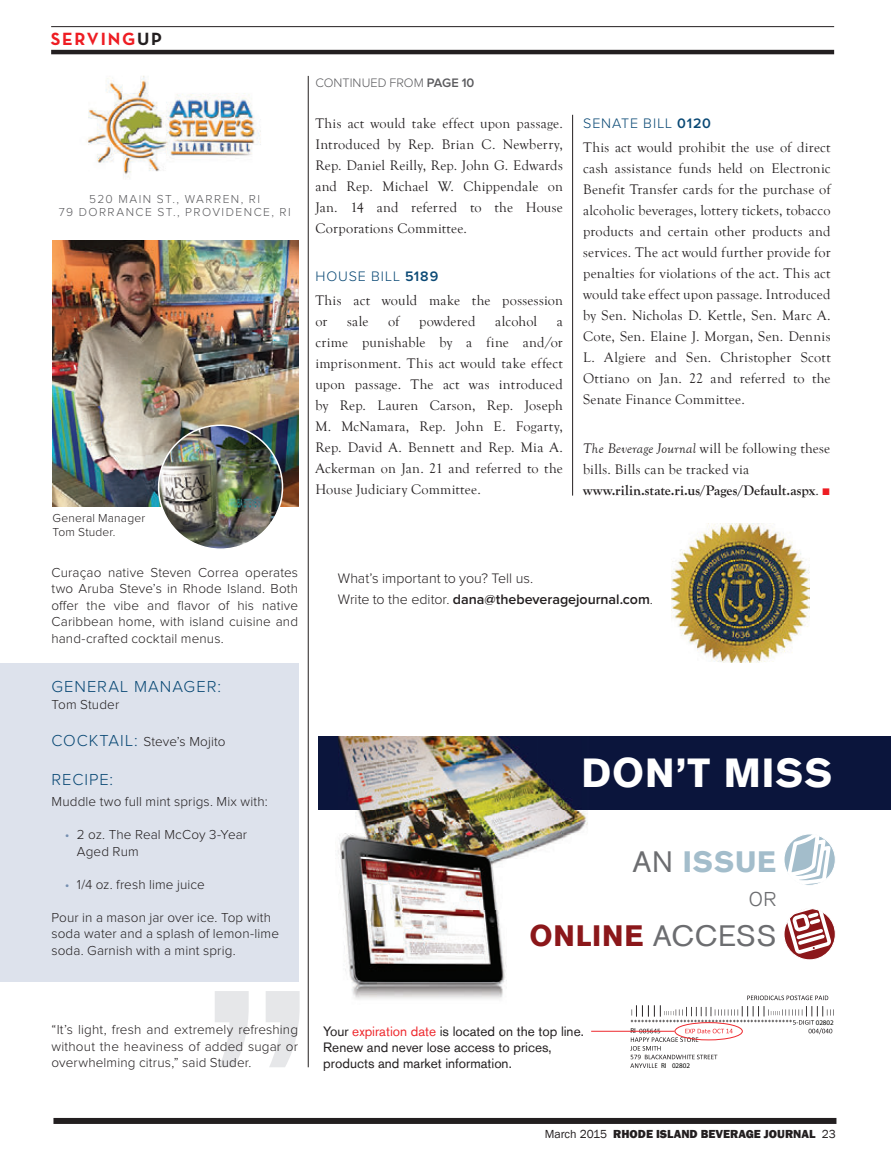
<style>
.page{position:relative;width:891px;height:1175px;background:#fff}
.page>*{position:absolute;margin:0;border:0;box-sizing:border-box;transform-origin:0 0}
.t1{font:700 40.5px "Akzidenz Grotesk Std";letter-spacing:.025em;color:#fff}
.t2{font:700 29.4px "Akzidenz Grotesk Std";letter-spacing:.03em;color:#8b171a}
.t3{font:700 29.4px "Akzidenz Grotesk Std";letter-spacing:.03em;color:#a3bdcb}
.t4{font:300 19.95px "Akzidenz Grotesk Std";color:#6c6d70}
.t5{font:700 18px "Neutra Text";letter-spacing:.1em;color:#ee1d23}
.t6{font:300 16.5px "Proxima Nova";letter-spacing:.065em;color:#0a4975}
.t7{font:14.25px/21px "Goudy Old Style T";letter-spacing:.02em;color:#231f20;text-align:justify}
.t8{font:300 14.25px/21px "Proxima Nova";color:#231f20}
.t9{font:300 13.5px/16.5px "Proxima Nova";letter-spacing:.01em;color:#231f20;text-align:justify}
.t10{font:13.5px/16.2px "Akzidenz Grotesk Std";color:#231f20}
.t11{font:300 12.75px "Proxima Nova";color:#5b5b5e}
.t12{font:300 12px/13.5px "Proxima Nova";letter-spacing:.125em;color:#5b5b5e;text-align:center}
.t13{font:800 12px "Franklin Gothic";color:#231f20}
.t14{font:300 12px/13.5px "Proxima Nova";letter-spacing:.015em;color:#231f20}
.t15{font:7.05px "Myriad Pro";color:#040503}
.s1{color:#231f20}
.s2{font-size:16.5px;color:#0a4975}
.s3{color:#748fb1}
.s4{font-weight:600}
.s5{font-family:"Proxima Nova";font-weight:300;color:#0a4975}
.s6{font-family:"Proxima Nova";font-weight:600;color:#0a4975}
.s7{font-style:italic}
.s8{font-weight:700}
.s9{font-family:"Arial";color:#ee1d23}
.s10{font-weight:400;color:#6c6d70}
.s11{color:#ee292e}
.s12{font-weight:400}
</style>
<div class="page">
<div style="left:53px;top:1117px;width:783px;height:6px;background:#231f20"></div>
<hr style="left:51px;top:50px;width:783px;height:4px;background:#231f20">
<hr style="left:51px;top:26px;width:783px;height:1px;background:#231f20">
<div style="left:0;top:663px;width:298px;height:318px;background:#dde2ec"></div>
<svg style="left:215px;top:991px;width:85px;height:76px"></svg>
<hr style="left:308px;top:76px;width:1px;height:991px;background:#231f20">
<img style="left:88px;top:76px;width:173px;height:102px">
<img style="left:53px;top:240px;width:245px;height:266px">
<img style="left:159px;top:425px;width:122px;height:122px">
<hr style="left:572px;top:115px;width:1px;height:380px;background:#231f20">
<img style="left:671px;top:523px;width:138px;height:139px">
<div style="left:318px;top:736px;width:573px;height:74px;background:#0b153c"></div>
<img style="left:339px;top:736px;width:249px;height:123px">
<svg style="left:784px;top:834px;width:51px;height:51px"></svg>
<svg style="left:787px;top:835px;width:44px;height:48px"></svg>
<div style="left:783px;top:833px;width:53px;height:52px;border:1px solid #fff;border-radius:50%"></div>
<div style="left:784px;top:908px;width:51px;height:51px;background:#8b171a;border-radius:50%"></div>
<svg style="left:785px;top:910px;width:47px;height:44px"></svg>
<div style="left:783px;top:908px;width:53px;height:52px;border:1px solid #fff;border-radius:50%"></div>
<svg style="left:630px;top:995px;width:204px;height:72px"></svg>
<div style="left:675px;top:1022px;width:68px;height:18px;border:1px solid #ee292e;border-radius:50%"></div>
<hr style="left:591px;top:1030px;width:84px;height:1px;background:#ee292e">
<img style="left:338px;top:850px;width:40px;height:150px">
<img style="left:378px;top:909px;width:129px;height:90px">
<img style="left:339px;top:833px;width:168px;height:76px">
<p class="t5" style="left:51px;top:27px;width:113px">SERVING<span class="s1">UP</span></p>
<p class="t12" style="left:59px;top:193px;width:233px">520 MAIN ST., WARREN, RI<br>79 DORRANCE ST., PROVIDENCE, RI</p>
<p class="t14" style="left:53px;top:512px;width:94px">General Manager<br>Tom Studer.</p>
<p class="t9" style="left:51px;top:564px;width:248px">Curaçao native Steven Correa operates two Aruba Steve’s in Rhode Island. Both offer the vibe and flavor of his native Caribbean home, with island cuisine and hand-crafted cocktail menus.</p>
<p class="t6" style="left:51px;top:679px;width:171px">GENERAL MANAGER:</p>
<p class="t9" style="left:51px;top:696px;width:69px">Tom Studer</p>
<p class="t9" style="left:51px;top:734px;width:176px"><span class="s2">COCKTAIL:</span> Steve’s Mojito</p>
<p class="t6" style="left:51px;top:772px;width:63px">RECIPE:</p>
<p class="t9" style="left:51px;top:794px;width:218px">Muddle two full mint sprigs. Mix with:</p>
<p class="t9" style="left:77px;top:827px;width:172px;text-indent:-12px"><span class="s3">•</span> 2 oz. The Real McCoy 3-Year<br>Aged Rum</p>
<p class="t9" style="left:65px;top:876px;width:141px"><span class="s3">•</span> 1/4 oz. fresh lime juice</p>
<p class="t9" style="left:51px;top:909px;width:229px;text-align:left">Pour in a mason jar over ice. Top with soda water and a splash of lemon-lime soda. Garnish with a mint sprig.</p>
<p class="t11" style="left:315px;top:77px;width:161px">CONTINUED FROM <span class="s4">PAGE 10</span></p>
<p class="t7" style="left:315px;top:113px;width:249px">This act would take effect upon passage.<br>Introduced by Rep. Brian C. Newberry, Rep. Daniel Reilly, Rep. John G. Edwards and Rep. Michael W. Chippendale on Jan. 14 and referred to the House Corporations Committee.</p>
<p class="t7" style="left:315px;top:264px;width:249px;line-height:24.3px"><span class="s5">HOUSE BILL</span> <span class="s6">5189<br></span>This act would make the possession</p>
<p class="t7" style="left:315px;top:311px;width:14px">or</p>
<p class="t7" style="left:347px;top:311px;width:23px">sale</p>
<p class="t7" style="left:388px;top:311px;width:13px">of</p>
<p class="t7" style="left:419px;top:311px;width:58px">powdered</p>
<p class="t7" style="left:495px;top:311px;width:43px">alcohol</p>
<p class="t7" style="left:315px;top:311px;width:249px;text-indent:241px">a crime punishable by a fine and/or imprisonment. This act would take effect upon passage. The act was introduced by Rep. Lauren Carson, Rep. Joseph M. McNamara, Rep. John E. Fogarty, Rep. David A. Bennett and Rep. Mia A.<br>Ackerman on Jan. 21 and referred to the House Judiciary Committee.</p>
<p class="t7" style="left:583px;top:111px;width:249px;line-height:24.3px"><span class="s5">SENATE BILL</span> <span class="s6">0120<br></span>This act would prohibit the use of direct</p>
<p class="t7" style="left:583px;top:158px;width:249px">cash assistance funds held on Electronic Benefit Transfer cards for the purchase of alcoholic beverages, lottery tickets, tobacco products and certain other products and services. The act would further provide for penalties for violations of the act. This act would take effect upon passage. Introduced by Sen. Nicholas D. Kettle, Sen. Marc A.<br>Cote, Sen. Elaine J. Morgan, Sen. Dennis L. Algiere and Sen. Christopher Scott Ottiano on Jan. 22 and referred to the Senate Finance Committee.</p>
<p class="t7" style="left:583px;top:437px;width:249px;text-align:left"><span class="s7">The Beverage Journal</span> will be following these bills. Bills can be tracked via <span class="s8">www.rilin.state.ri.us/Pages/Default.aspx</span>. <span class="s9">■</span></p>
<p class="t8" style="left:338px;top:568px;width:316px">What’s important to you? Tell us.<br>Write to the editor. <span class="s4">dana@thebeveragejournal.com</span>.</p>
<p class="t1" style="left:582px;top:749px;width:252px">DON’T MISS</p>
<p class="t3" style="left:633px;top:844px;width:145px"><span class="s10">AN</span> ISSUE</p>
<p class="t4" style="left:749px;top:888px;width:29px">OR</p>
<p class="t2" style="left:530px;top:918px;width:248px">ONLINE <span class="s10">ACCESS</span></p>
<p class="t9" style="left:51px;top:1022px;width:248px">“It’s light, fresh and extremely refreshing without the heaviness of added sugar or overwhelming citrus,” said Studer.</p>
<p class="t10" style="left:323px;top:1022px;width:262px">Your <span class="s11">expiration date</span> is located on the top line.<br>Renew and never lose access to prices, products and market information.</p>
<p class="t15" style="left:630px;top:1026px;width:7px">RI</p>
<p class="t15" style="left:661px;top:1061px;width:31px">RI 02802</p>
<p class="t15" style="left:816px;top:1018px;width:20px">02802</p>
<p class="t13" style="left:545px;top:1125px;width:292px"><span class="s12">March 2015</span> RHODE ISLAND BEVERAGE JOURNAL <span class="s12">23</span></p>
</div>
